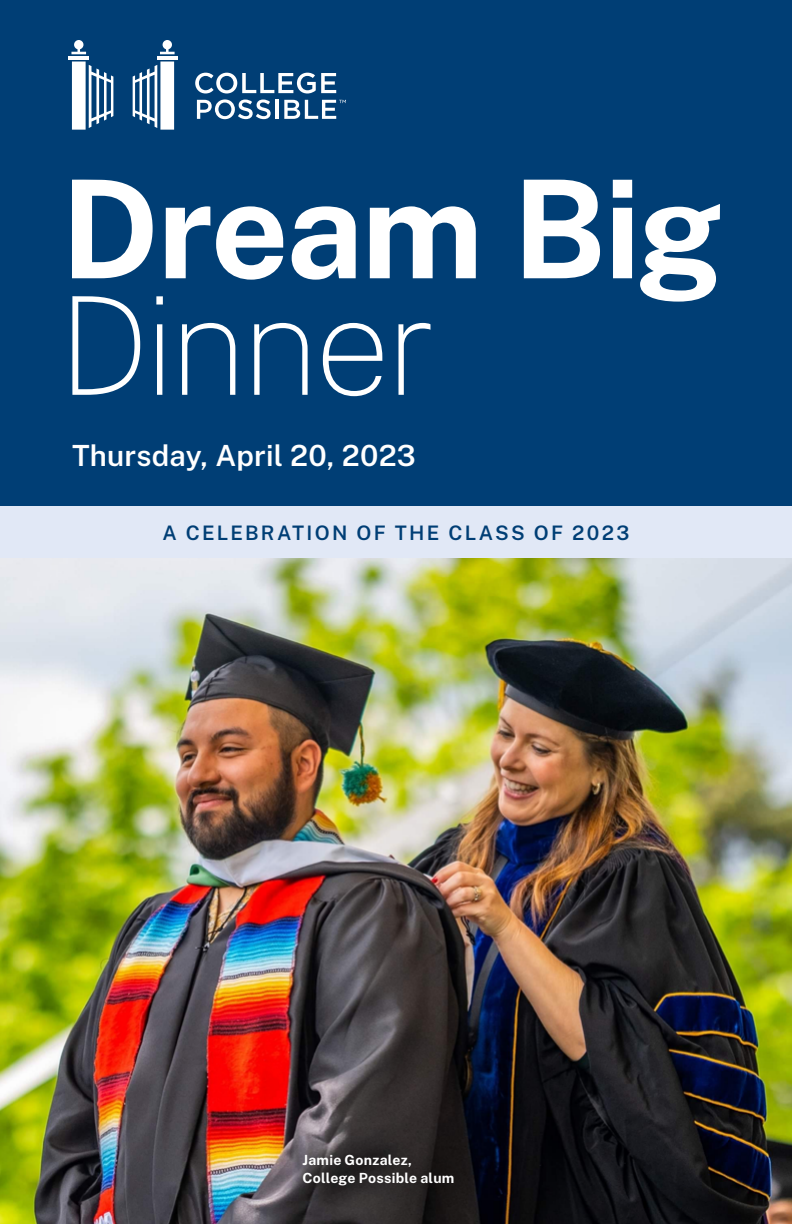
<style>
.page{position:relative;width:792px;height:1224px;background:#fff}
.page>*{position:absolute;margin:0;border:0;box-sizing:border-box;transform-origin:0 0}
.t1{font:600 29.2px "Public Sans";letter-spacing:.005em;color:#fff}
.t2{font:600 20px "Public Sans";letter-spacing:.115em;color:#003e75}
.t3{font:700 14px/18px "Public Sans";letter-spacing:.02em;color:#fff}
</style>
<div class="page">
<div style="left:0;top:0;width:792px;height:506px;background:#003e75"></div>
<img style="left:0;top:558px;width:792px;height:666px">
<svg style="left:72px;top:180px;width:648px;height:122px"></svg>
<svg style="left:72px;top:296px;width:68px;height:99px"></svg>
<svg style="left:156px;top:296px;width:7px;height:99px"></svg>
<svg style="left:182px;top:323px;width:53px;height:72px"></svg>
<svg style="left:254px;top:323px;width:54px;height:72px"></svg>
<svg style="left:323px;top:323px;width:59px;height:73px"></svg>
<svg style="left:399px;top:323px;width:31px;height:72px"></svg>
<div style="left:0;top:506px;width:792px;height:52px;background:#e1e8f6"></div>
<hr style="left:69px;top:56px;width:20px;height:3px;background:#fff">
<hr style="left:157px;top:56px;width:20px;height:3px;background:#fff">
<svg style="left:71px;top:40px;width:15px;height:14px"></svg>
<svg style="left:160px;top:40px;width:15px;height:14px"></svg>
<svg style="left:133px;top:62px;width:41px;height:68px"></svg>
<svg style="left:72px;top:62px;width:41px;height:68px"></svg>
<svg style="left:195px;top:73px;width:141px;height:20px"></svg>
<svg style="left:197px;top:99px;width:74px;height:20px"></svg>
<hr style="left:275px;top:100px;width:4px;height:19px;background:#fff">
<svg style="left:284px;top:100px;width:62px;height:19px"></svg>
<svg style="left:274px;top:1127px;width:206px;height:86px;background:#373030"></svg>
<h1 class="t1" style="left:72px;top:433px;width:345px">Thursday, April 20, 2023</h1>
<h2 class="t2" style="left:162px;top:517px;width:469px">A CELEBRATION OF THE CLASS OF 2023</h2>
<p class="t3" style="left:302px;top:1150px;width:154px">Jamie Gonzalez,<br>College Possible alum</p>
</div>
